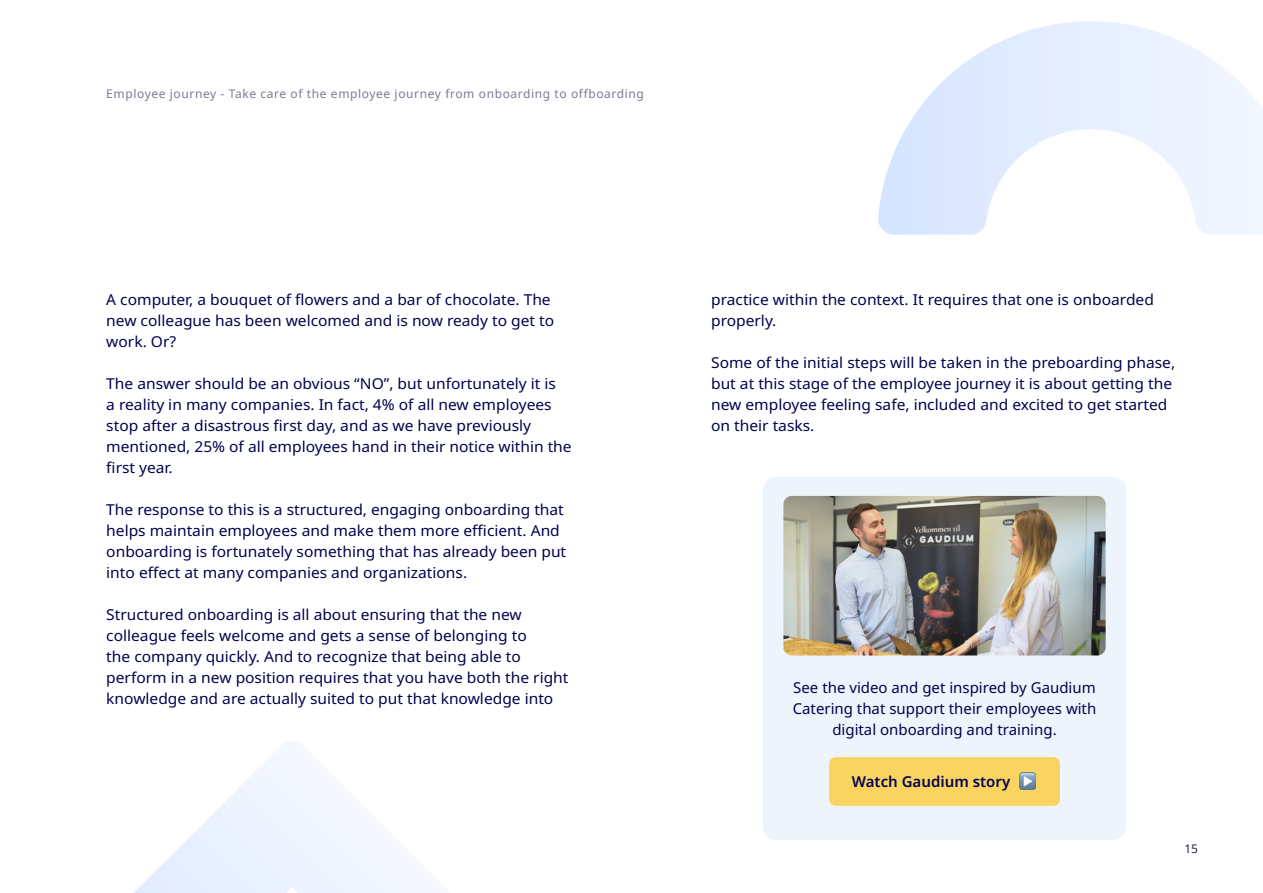
<style>
.page{position:relative;width:1263px;height:893px;background:#fff}
.page>*{position:absolute;margin:0;border:0;box-sizing:border-box;transform-origin:0 0}
.t1{font:15px/21px "Noto Sans";color:#03024e;scale:1.04 1}
.t2{font:15px/21px "Noto Sans";color:#03024e;text-align:center}
.t3{font:600 15px "Noto Sans";color:#03024e}
.t4{font:12px "Noto Sans";letter-spacing:.05em;color:#797c91}
.t5{font:12px "Noto Sans";color:#252a48}
</style>
<div class="page">
<svg style="left:878px;top:21px;width:385px;height:214px"></svg>
<svg style="left:134px;top:741px;width:316px;height:152px"></svg>
<div style="left:763px;top:477px;width:363px;height:363px;background:#eef4fc;border-radius:13px"></div>
<div style="left:829px;top:757px;width:231px;height:49px;background:#fad461;border-radius:6px"></div>
<img style="left:1019px;top:773px;width:17px;height:16px">
<img style="left:783px;top:496px;width:323px;height:159px">
<p class="t4" style="left:106px;top:87px;width:539px">Employee journey - Take care of the employee journey from onboarding to offboarding</p>
<p class="t1" style="left:106px;top:289px;width:432px">A computer, a bouquet of flowers and a bar of chocolate. The new colleague has been welcomed and is now ready to get to work. Or?</p>
<p class="t1" style="left:106px;top:373px;width:449px">The answer should be an obvious “NO”, but unfortunately it is<br>a reality in many companies. In fact, 4% of all new employees stop after a disastrous first day, and as we have previously mentioned, 25% of all employees hand in their notice within the first year.</p>
<p class="t1" style="left:106px;top:499px;width:444px">The response to this is a structured, engaging onboarding that helps maintain employees and make them more efficient. And onboarding is fortunately something that has already been put into effect at many companies and organizations.</p>
<p class="t1" style="left:106px;top:604px;width:446px">Structured onboarding is all about ensuring that the new colleague feels welcome and gets a sense of belonging to<br>the company quickly. And to recognize that being able to perform in a new position requires that you have both the right knowledge and are actually suited to put that knowledge into</p>
<p class="t1" style="left:711px;top:289px;width:427px">practice within the context. It requires that one is onboarded properly.</p>
<p class="t1" style="left:711px;top:352px;width:448px">Some of the initial steps will be taken in the preboarding phase, but at this stage of the employee journey it is about getting the new employee feeling safe, included and excited to get started on their tasks.</p>
<p class="t2" style="left:793px;top:677px;width:305px">See the video and get inspired by Gaudium<br>Catering that support their employees with digital onboarding and training.</p>
<p class="t3" style="left:852px;top:773px;width:160px">Watch Gaudium story</p>
<p class="t5" style="left:1184px;top:841px;width:15px">15</p>
</div>
